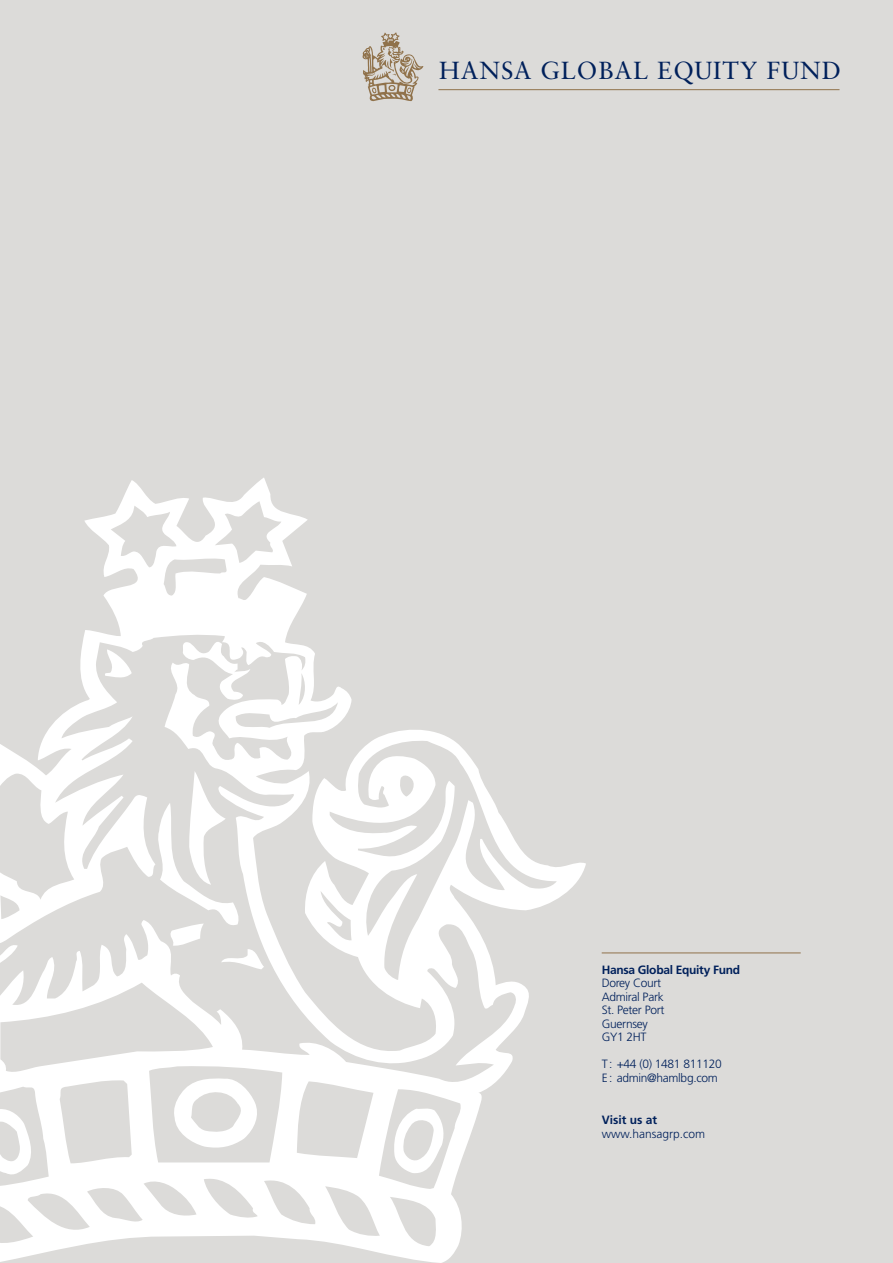
<style>
.page{position:relative;width:893px;height:1263px;background:#dcdbd9}
.page>*{position:absolute;margin:0;border:0;box-sizing:border-box;transform-origin:0 0}
.t1{font:24.75px "Sabon LT Std";letter-spacing:.04em;color:#00205b}
.t2{font:300 12px "Frutiger LT Std";letter-spacing:-.025em;color:#00205b}
.t3{font:700 12px "Frutiger LT Std";letter-spacing:-.025em;color:#00205b}
.t4{font:300 12px "Frutiger LT Std";color:#00205b}
.t5{font:700 12px "Frutiger LT Std";color:#00205b}
</style>
<div class="page">
<svg style="left:0;top:478px;width:586px;height:785px"></svg>
<hr style="left:602px;top:952px;width:199px;height:1px;background:#90724b">
<svg style="left:362px;top:32px;width:61px;height:69px"></svg>
<hr style="left:438px;top:89px;width:401px;height:1px;background:#90724b">
<p class="t1" style="left:439px;top:56px;width:403px">HANSA GLOBAL EQUITY FUND</p>
<p class="t3" style="left:602px;top:962px;width:140px">Hansa Global Equity Fund</p>
<p class="t2" style="left:602px;top:976px;width:61px">Dorey Court</p>
<p class="t2" style="left:602px;top:990px;width:64px">Admiral Park</p>
<p class="t2" style="left:602px;top:1003px;width:64px">St. Peter Port</p>
<p class="t2" style="left:602px;top:1017px;width:48px">Guernsey</p>
<p class="t2" style="left:602px;top:1030px;width:46px">GY1 2HT</p>
<p class="t2" style="left:602px;top:1057px;width:122px">T: +44 (0) 1481 811120</p>
<p class="t2" style="left:602px;top:1071px;width:118px">E: admin@hamlbg.com</p>
<p class="t5" style="left:602px;top:1113px;width:57px">Visit us at</p>
<p class="t4" style="left:602px;top:1126px;width:105px">www.hansagrp.com</p>
</div>
